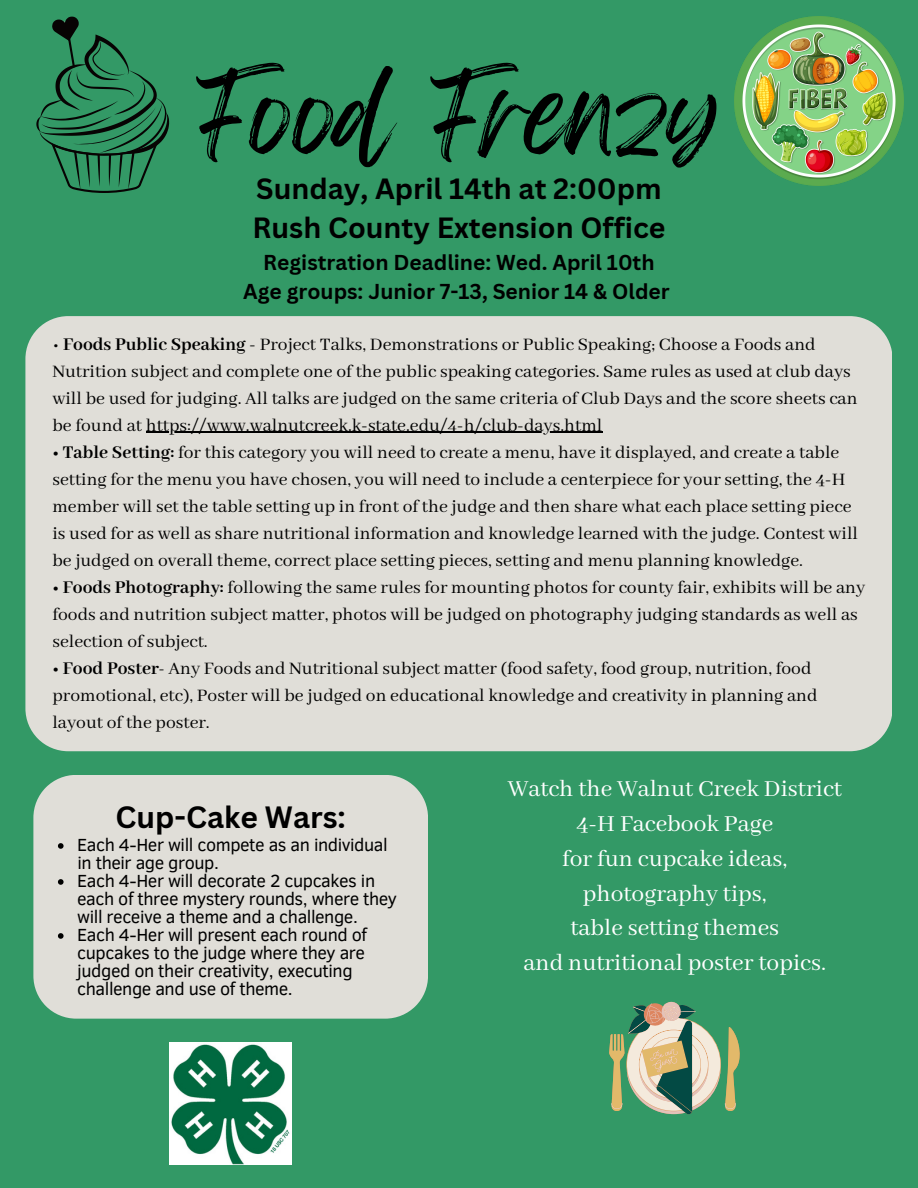
<style>
.page{position:relative;width:918px;height:1188px;background:#396}
.page>*{position:absolute;margin:0;border:0;box-sizing:border-box;transform-origin:0 0}
.t1{font:96px "Feeling Passionate";color:#000}
.t2{font:700 30px "Canva Sans";color:#000}
.t3{font:700 28.5px/39.3px "Canva Sans";color:#000}
.t4{font:25.5px/34.8px "Abhaya Libre";color:#fff;text-align:center}
.t5{font:700 21px/29.2px "Canva Sans";color:#000;text-align:center}
.t6{font:19.5px/27px "Abhaya Libre";color:#000}
.t7{font:18px/18px "Clear Sans";letter-spacing:-.025em;color:#000}
.s1{font-weight:700}
</style>
<div class="page">
<div style="left:25px;top:316px;width:867px;height:435px;background:#e0ded8"></div>
<div style="left:33px;top:775px;width:395px;height:244px;background:#e0ded8"></div>
<svg style="left:36px;top:17px;width:133px;height:176px"></svg>
<img style="left:734px;top:16px;width:169px;height:169px">
<svg style="left:609px;top:1002px;width:131px;height:112px"></svg>
<img style="left:169px;top:1042px;width:123px;height:123px">
<hr style="left:146px;top:432px;width:456px;height:1px;background:#000">
<svg style="left:58px;top:843px;width:6px;height:6px"></svg>
<svg style="left:58px;top:879px;width:6px;height:6px"></svg>
<svg style="left:58px;top:933px;width:6px;height:6px"></svg>
<h1 class="t1" style="left:197px;top:36px;width:525px">Food Frenzy</h1>
<h3 class="t3" style="left:252px;top:168px;width:415px">Sunday, April 14th at 2:00pm<br>Rush County Extension Office</h3>
<p class="t5" style="left:243px;top:247px;width:428px">Registration Deadline: Wed. April 10th<br>Age groups: Junior 7-13, Senior 14 &amp; Older</p>
<p class="t6" style="left:52px;top:331px;width:807px">• <span class="s1">Foods Public Speaking</span> - Project Talks, Demonstrations or Public Speaking; Choose a Foods and Nutrition subject and complete one of the public speaking categories. Same rules as used at club days will be used for judging. All talks are judged on the same criteria of Club Days and the score sheets can be found at https://www.walnutcreek.k-state.edu/4-h/club-days.html</p>
<p class="t6" style="left:52px;top:439px;width:807px"><span class="s1">• Table Setting:</span> for this category you will need to create a menu, have it displayed, and create a table setting for the menu you have chosen, you will need to include a centerpiece for your setting, the 4-H member will set the table setting up in front of the judge and then share what each place setting piece is used for as well as share nutritional information and knowledge learned with the judge. Contest will be judged on overall theme, correct place setting pieces, setting and menu planning knowledge.</p>
<p class="t6" style="left:52px;top:574px;width:814px"><span class="s1">• Foods Photography:</span> following the same rules for mounting photos for county fair, exhibits will be any foods and nutrition subject matter, photos will be judged on photography judging standards as well as selection of subject.</p>
<p class="t6" style="left:52px;top:655px;width:767px"><span class="s1">• Food Poster-</span> Any Foods and Nutritional subject matter (food safety, food group, nutrition, food promotional, etc), Poster will be judged on educational knowledge and creativity in planning and layout of the poster.</p>
<h2 class="t2" style="left:116px;top:796px;width:232px">Cup-Cake Wars:</h2>
<p class="t7" style="left:77px;top:835px;width:321px">Each 4-Her will compete as an individual in their age group.<br>Each 4-Her will decorate 2 cupcakes in each of three mystery rounds, where they will receive a theme and a challenge.<br>Each 4-Her will present each round of cupcakes to the judge where they are judged on their creativity, executing challenge and use of theme.</p>
<h3 class="t4" style="left:508px;top:772px;width:336px">Watch the Walnut Creek District<br>4-H Facebook Page<br>for fun cupcake ideas, photography tips,<br>table setting themes<br>and nutritional poster topics.</h3>
</div>
